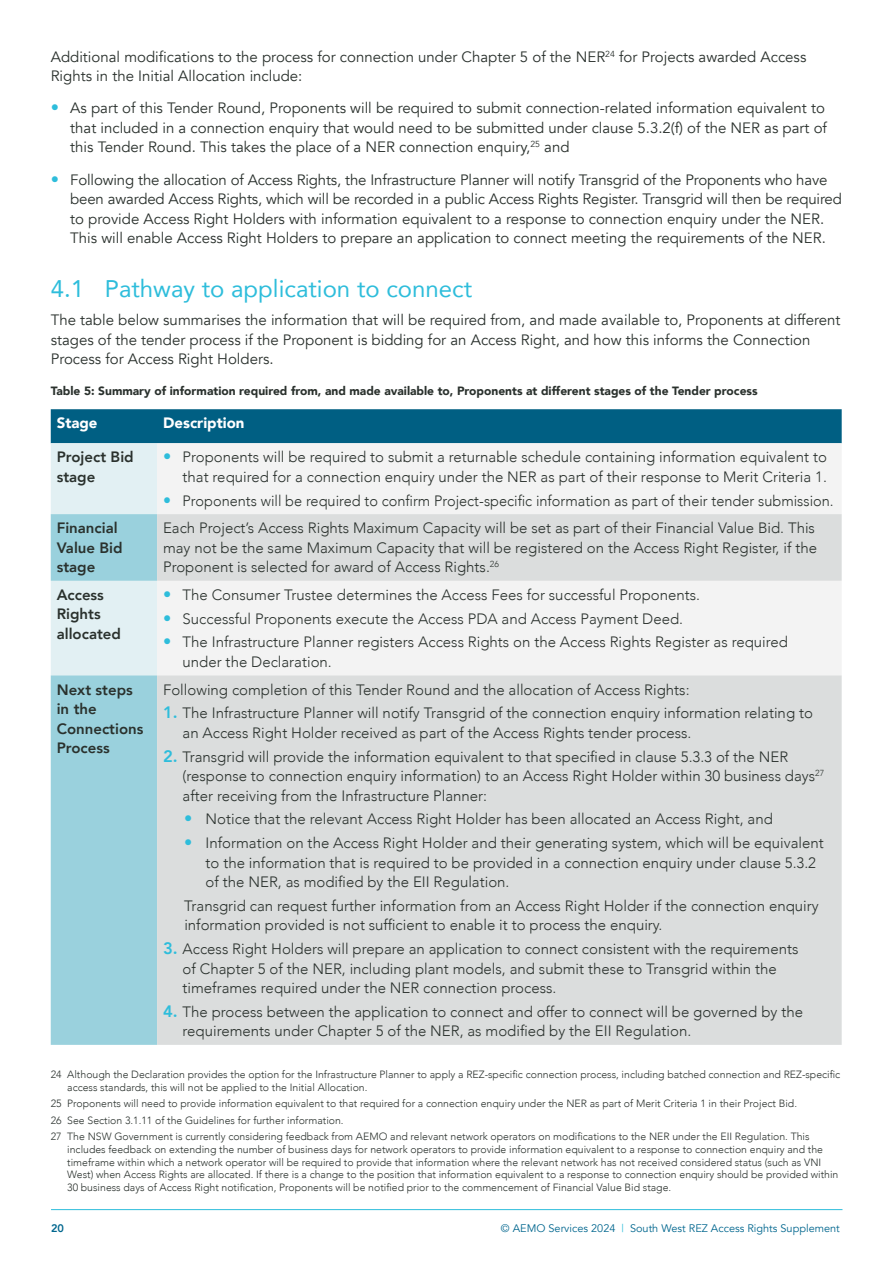
<style>
.page{position:relative;width:893px;height:1263px;background:#fff}
.page>*{position:absolute;margin:0;border:0;box-sizing:border-box;transform-origin:0 0}
.Heading_2_-_new{font:24px "Avenir";color:#2ebddb}
.Table_-_body__right__dark{font:300 15px/19.5px "Avenir";color:#2a312d}
.Body_-_charcoal{font:15px/19.5px "Avenir";color:#2a312d}
.Bullets1_-_first{font:300 15px/19.5px "Avenir";color:#2a312d}
.Table_-_body__right__dark-2{font:800 15px/19.5px "Avenir";color:#2a312d}
.Table_-_h1__black__centre__white{font:900 15px "Avenir";color:#fff}
.Diagram-h1{font:900 12px "Avenir";color:#2a312d}
.t1{font:10.95px "Avenir";color:#00668e}
.t2{font:800 10.95px "Avenir";color:#00668e}
.Footnote{font:300 10.5px/12.6px "Avenir";color:#2a312d}
.s1{font-weight:800;font-size:16.5px;color:#2ebddb}
.s2{font-size:16.5px;color:#2ebddb}
.s3{color:#2ebddb}
</style>
<div class="page">
<hr style="left:51px;top:1209px;width:791px;height:1px;background:#2ebddb">
<svg style="left:51px;top:409px;width:791px;height:105px;background:#327f9c"></svg>
<div style="left:157px;top:443px;width:685px;height:71px;background:#f3f3f3"></div>
<svg style="left:51px;top:514px;width:106px;height:531px;background:#a6d6e0"></svg>
<svg style="left:157px;top:514px;width:685px;height:531px;fill:#dbdddd"></svg>
<p class="Body_-_charcoal" style="left:51px;top:47px;width:757px">Additional modifications to the process for connection under Chapter 5 of the NER<sup>24</sup> for Projects awarded Access<br>Rights in the Initial Allocation include:</p>
<p class="Body_-_charcoal" style="left:70px;top:99px;width:758px;text-indent:-20px"><span class="s1">•</span> As part of this Tender Round, Proponents will be required to submit connection-related information equivalent to that included in a connection enquiry that would need to be submitted under clause 5.3.2(f) of the NER as part of this Tender Round. This takes the place of a NER connection enquiry,<sup>25</sup> and</p>
<p class="Body_-_charcoal" style="left:70px;top:170px;width:773px;text-indent:-20px"><span class="s1">•</span> Following the allocation of Access Rights, the Infrastructure Planner will notify Transgrid of the Proponents who have been awarded Access Rights, which will be recorded in a public Access Rights Register. Transgrid will then be required to provide Access Right Holders with information equivalent to a response to connection enquiry under the NER.<br>This will enable Access Right Holders to prepare an application to connect meeting the requirements of the NER.</p>
<p class="Heading_2_-_new" style="left:51px;top:270px;width:423px">4.1 Pathway to application to connect</p>
<p class="Body_-_charcoal" style="left:51px;top:311px;width:791px">The table below summarises the information that will be required from, and made available to, Proponents at different stages of the tender process if the Proponent is bidding for an Access Right, and how this informs the Connection<br>Process for Access Right Holders.</p>
<p class="Diagram-h1" style="left:51px;top:380px;width:708px">Table 5: Summary of information required from, and made available to, Proponents at different stages of the Tender process</p>
<p class="Table_-_h1__black__centre__white" style="left:57px;top:410px;width:42px">Stage</p>
<p class="Table_-_h1__black__centre__white" style="left:163px;top:410px;width:83px">Description</p>
<p class="Table_-_body__right__dark-2" style="left:57px;top:447px;width:78px">Project Bid stage</p>
<p class="Table_-_body__right__dark" style="left:163px;top:447px;width:665px;text-align:right"><span class="s1">•</span> Proponents will be required to submit a returnable schedule containing information equivalent to that required for a connection enquiry under the NER as part of their response to Merit Criteria 1.</p>
<p class="Table_-_body__right__dark" style="left:163px;top:491px;width:672px"><span class="s1">•</span> Proponents will be required to confirm Project-specific information as part of their tender submission.</p>
<p class="Table_-_body__right__dark-2" style="left:57px;top:518px;width:67px">Financial<br>Value Bid stage</p>
<p class="Table_-_body__right__dark" style="left:163px;top:518px;width:655px">Each Project’s Access Rights Maximum Capacity will be set as part of their Financial Value Bid. This may not be the same Maximum Capacity that will be registered on the Access Right Register, if the<br>Proponent is selected for award of Access Rights.<sup>26</sup></p>
<p class="Table_-_body__right__dark-2" style="left:57px;top:585px;width:66px">Access<br>Rights allocated</p>
<p class="Table_-_body__right__dark" style="left:163px;top:585px;width:539px"><span class="s1">•</span> The Consumer Trustee determines the Access Fees for successful Proponents.</p>
<p class="Table_-_body__right__dark" style="left:163px;top:609px;width:522px"><span class="s1">•</span> Successful Proponents execute the Access PDA and Access Payment Deed.</p>
<p class="Table_-_body__right__dark" style="left:183px;top:632px;width:607px;text-indent:-20px"><span class="s1">•</span> The Infrastructure Planner registers Access Rights on the Access Rights Register as required under the Declaration.</p>
<p class="Table_-_body__right__dark-2" style="left:57px;top:680px;width:88px">Next steps in the<br>Connections<br>Process</p>
<p class="Table_-_body__right__dark" style="left:163px;top:680px;width:528px">Following completion of this Tender Round and the allocation of Access Rights:</p>
<p class="Table_-_body__right__dark" style="left:183px;top:703px;width:632px;text-indent:-20px"><span class="s1">1.</span> The Infrastructure Planner will notify Transgrid of the connection enquiry information relating to an Access Right Holder received as part of the Access Rights tender process.</p>
<p class="Table_-_body__right__dark" style="left:183px;top:747px;width:643px;text-indent:-20px"><span class="s1">2.</span> Transgrid will provide the information equivalent to that specified in clause 5.3.3 of the NER (response to connection enquiry information) to an Access Right Holder within 30 business days<sup>27 </sup>after receiving from the Infrastructure Planner:</p>
<p class="Bullets1_-_first" style="left:184px;top:809px;width:590px"><span class="s2">•</span> Notice that the relevant Access Right Holder has been allocated an Access Right, and</p>
<p class="Bullets1_-_first" style="left:206px;top:833px;width:620px;text-indent:-21px"><span class="s2">•</span> Information on the Access Right Holder and their generating system, which will be equivalent to the information that is required to be provided in a connection enquiry under clause 5.3.2 of the NER, as modified by the EII Regulation.</p>
<p class="Table_-_body__right__dark" style="left:184px;top:896px;width:636px">Transgrid can request further information from an Access Right Holder if the connection enquiry information provided is not sufficient to enable it to process the enquiry.</p>
<p class="Table_-_body__right__dark" style="left:183px;top:939px;width:617px;text-indent:-20px"><span class="s1">3.</span> Access Right Holders will prepare an application to connect consistent with the requirements of Chapter 5 of the NER, including plant models, and submit these to Transgrid within the timeframes required under the NER connection process.</p>
<p class="Table_-_body__right__dark" style="left:183px;top:1002px;width:622px;text-indent:-20px"><span class="s1">4.</span> The process between the application to connect and offer to connect will be governed by the requirements under Chapter 5 of the NER, as modified by the EII Regulation.</p>
<p class="Footnote" style="left:67px;top:1068px;width:774px;text-indent:-16px">24 Although the Declaration provides the option for the Infrastructure Planner to apply a REZ-specific connection process, including batched connection and REZ-specific access standards, this will not be applied to the Initial Allocation.</p>
<p class="Footnote" style="left:51px;top:1097px;width:748px">25 Proponents will need to provide information equivalent to that required for a connection enquiry under the NER as part of Merit Criteria 1 in their Project Bid.</p>
<p class="Footnote" style="left:51px;top:1114px;width:294px">26 See Section 3.1.11 of the Guidelines for further information.</p>
<p class="Footnote" style="left:67px;top:1130px;width:773px;text-indent:-16px">27 The NSW Government is currently considering feedback from AEMO and relevant network operators on modifications to the NER under the EII Regulation. This includes feedback on extending the number of business days for network operators to provide information equivalent to a response to connection enquiry and the timeframe within which a network operator will be required to provide that information where the relevant network has not received considered status (such as VNI West) when Access Rights are allocated. If there is a change to the position that information equivalent to a response to connection enquiry should be provided within 30 business days of Access Right notification, Proponents will be notified prior to the commencement of Financial Value Bid stage.</p>
<p class="t2" style="left:51px;top:1220px;width:14px">20</p>
<p class="t1" style="left:501px;top:1222px;width:340px">© AEMO Services 2024 <span class="s3">|</span> South West REZ Access Rights Supplement</p>
</div>
